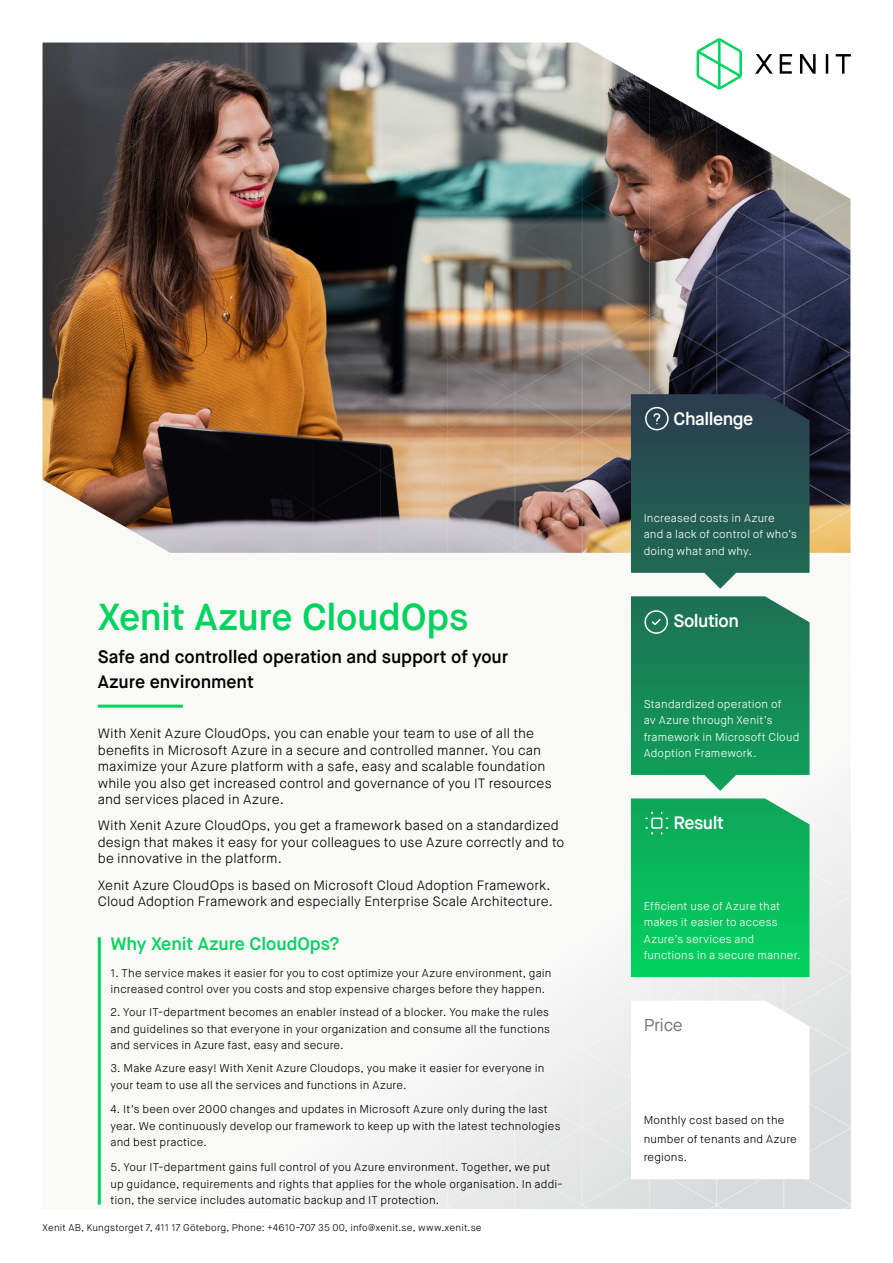
<style>
.page{position:relative;width:893px;height:1263px;background:#fff}
.page>*{position:absolute;margin:0;border:0;box-sizing:border-box;transform-origin:0 0}
.t1{font:600 37.5px "Maison Neue";letter-spacing:-.01em;color:#02d35f}
.t2{font:600 18px/24.6px "Maison Neue";letter-spacing:-.005em;color:#000}
.t3{font:600 18px "Maison Neue";letter-spacing:-.025em;color:#fff}
.t4{font:600 18px "Maison Neue";letter-spacing:-.01em;color:#02d35f}
.t5{font:17.25px "Maison Neue";letter-spacing:-.025em;color:#75787b}
.t6{font:300 13.5px/16.5px "Maison Neue";letter-spacing:.01em;color:#000}
.t7{font:300 11.25px/16.5px "Maison Neue";letter-spacing:.015em;color:#000}
.t8{font:300 11.25px/16.5px "Maison Neue";letter-spacing:.015em;color:#fff}
.t9{font:300 9.75px "Maison Neue";letter-spacing:.015em;color:#000}
</style>
<div class="page">
<svg style="left:582px;top:625px;width:268px;height:584px"></svg>
<svg style="left:97px;top:704px;width:485px;height:505px"></svg>
<svg style="left:631px;top:1000px;width:178px;height:179px"></svg>
<hr style="left:98px;top:705px;width:85px;height:3px;background:#02d35f">
<svg style="left:710px;top:38px;width:19px;height:5px"></svg>
<hr style="left:98px;top:937px;width:3px;height:267px;background:#02d35f">
<img style="left:44px;top:43px;width:806px;height:510px">
<svg style="left:631px;top:596px;width:178px;height:195px;background:#2c9266"></svg>
<svg style="left:631px;top:798px;width:178px;height:179px;background:#0dbc60"></svg>
<svg style="left:631px;top:394px;width:178px;height:195px;background:#355f5d"></svg>
<div style="left:645px;top:407px;width:24px;height:23px;border:2px solid #fff;border-radius:50%"></div>
<h1 class="t1" style="left:98px;top:593px;width:372px">Xenit Azure CloudOps</h1>
<h2 class="t2" style="left:98px;top:644px;width:412px">Safe and controlled operation and support of your<br>Azure environment</h2>
<p class="t6" style="left:98px;top:725px;width:455px">With Xenit Azure CloudOps, you can enable your team to use of all the benefits in Microsoft Azure in a secure and controlled manner. You can maximize your Azure platform with a safe, easy and scalable foundation while you also get increased control and governance of you IT resources and services placed in Azure.</p>
<p class="t6" style="left:98px;top:817px;width:468px">With Xenit Azure CloudOps, you get a framework based on a standardized design that makes it easy for your colleagues to use Azure correctly and to be innovative in the platform.</p>
<p class="t6" style="left:98px;top:877px;width:456px">Xenit Azure CloudOps is based on Microsoft Cloud Adoption Framework.<br>Cloud Adoption Framework and especially Enterprise Scale Architecture.</p>
<h2 class="t4" style="left:111px;top:932px;width:230px">Why Xenit Azure CloudOps?</h2>
<p class="t7" style="left:111px;top:965px;width:443px">1. The service makes it easier for you to cost optimize your Azure environment, gain increased control over you costs and stop expensive charges before they happen.</p>
<p class="t7" style="left:111px;top:1004px;width:441px;text-align:justify">2. Your IT-department becomes an enabler instead of a blocker. You make the rules and guidelines so that everyone in your organization and consume all the functions and services in Azure fast, easy and secure.</p>
<p class="t7" style="left:111px;top:1060px;width:435px">3. Make Azure easy! With Xenit Azure Cloudops, you make it easier for everyone in your team to use all the services and functions in Azure.</p>
<p class="t7" style="left:111px;top:1101px;width:451px">4. It’s been over 2000 changes and updates in Microsoft Azure only during the last year. We continuously develop our framework to keep up with the latest technologies and best practice.</p>
<p class="t7" style="left:111px;top:1159px;width:454px">5. Your IT-department gains full control of you Azure environment. Together, we put up guidance, requirements and rights that applies for the whole organisation. In addi&shy;tion, the service includes automatic backup and IT protection.</p>
<p class="t9" style="left:43px;top:1221px;width:441px">Xenit AB, Kungstorget 7, 411 17 Göteborg, Phone: +4610-707 35 00, info@xenit.se, www.xenit.se</p>
<h2 class="t3" style="left:673px;top:407px;width:81px">Challenge</h2>
<p class="t8" style="left:644px;top:510px;width:155px">Increased costs in Azure and a lack of control of who’s doing what and why.</p>
<h2 class="t3" style="left:673px;top:610px;width:67px">Solution</h2>
<p class="t8" style="left:644px;top:695px;width:157px">Standardized operation of<br>av Azure through Xenit’s framework in Microsoft Cloud<br>Adoption Framework.</p>
<h2 class="t3" style="left:673px;top:812px;width:52px">Result</h2>
<p class="t8" style="left:644px;top:898px;width:158px">Efficient use of Azure that makes it easier to access<br>Azure’s services and functions in a secure manner.</p>
<h3 class="t5" style="left:644px;top:1014px;width:41px">Price</h3>
<p class="t7" style="left:644px;top:1111px;width:155px;line-height:18.8px">Monthly cost based on the number of tenants and Azure regions.</p>
</div>
